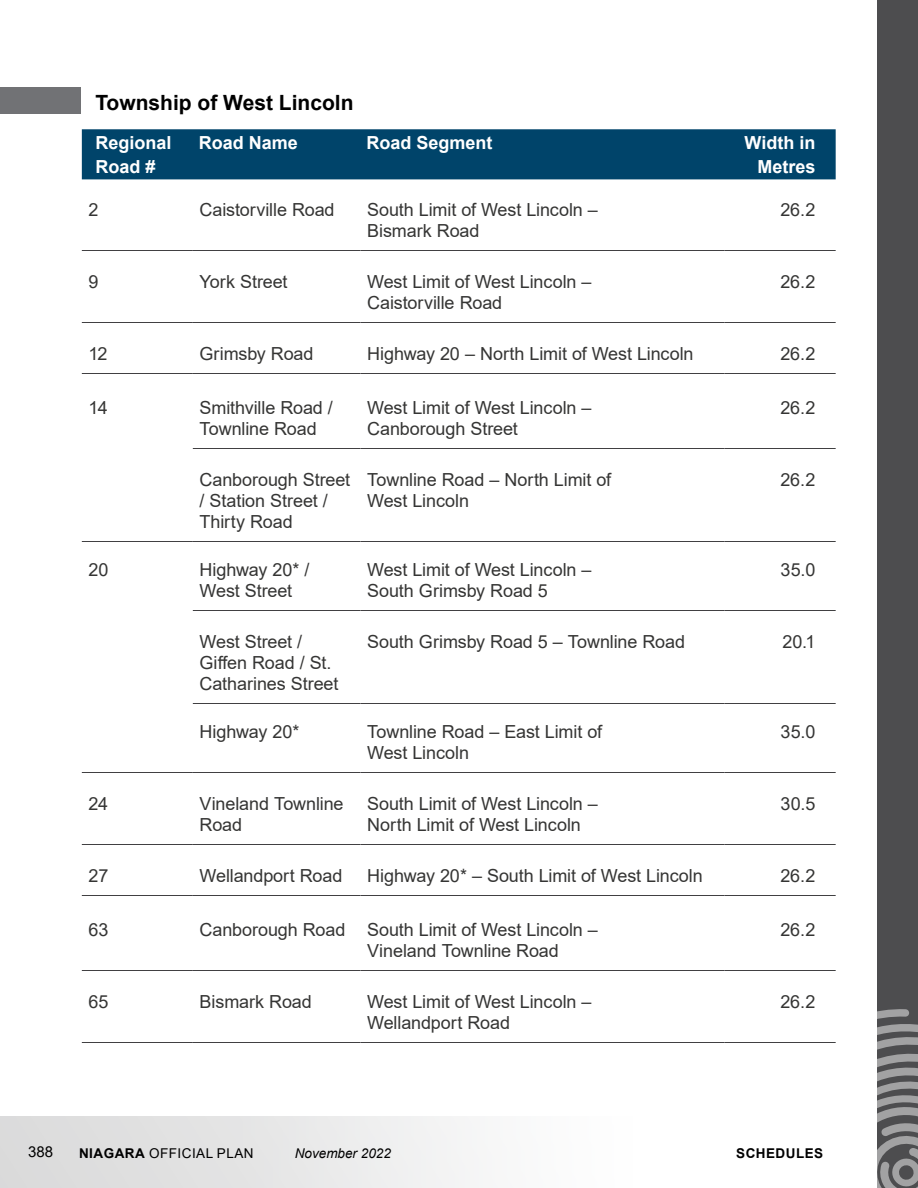
<style>
.page{position:relative;width:918px;height:1188px;background:#fff}
.page>*{position:absolute;margin:0;border:0;box-sizing:border-box;transform-origin:0 0}
.H3{font:700 21px "Arial";color:#000}
.body{font:18px/21px "Arial";letter-spacing:-.005em;color:#353534}
.table_heading{font:700 18px/24px "Arial";color:#fff}
.t1{font:15px "Arial";color:#000}
.t2{font:13.5px "Arial";letter-spacing:.035em;color:#000}
.t3{font:italic 13.5px "Arial";color:#000}
.t4{font:700 13.5px "Arial";letter-spacing:.035em;color:#000}
.s1{font-weight:700}
</style>
<div class="page">
<div style="left:0;top:1117px;width:878px;height:71px;background:linear-gradient(to right,#dadadb,#fff)"></div>
<div style="left:878px;top:0;width:40px;height:1188px;background:#4d4d4f"></div>
<svg style="left:876px;top:1008px;width:42px;height:180px"></svg>
<div style="left:0;top:88px;width:81px;height:26px;background:#717275"></div>
<div style="left:82px;top:129px;width:754px;height:50px;background:#00446a"></div>
<hr style="left:360px;top:322px;width:365px;height:1px;background:#414042">
<hr style="left:725px;top:322px;width:111px;height:1px;background:#414042">
<hr style="left:725px;top:448px;width:111px;height:1px;background:#414042">
<hr style="left:725px;top:541px;width:111px;height:1px;background:#414042">
<hr style="left:360px;top:610px;width:365px;height:1px;background:#414042">
<hr style="left:725px;top:610px;width:111px;height:1px;background:#414042">
<hr style="left:360px;top:703px;width:365px;height:1px;background:#414042">
<hr style="left:725px;top:703px;width:111px;height:1px;background:#414042">
<hr style="left:360px;top:772px;width:365px;height:1px;background:#414042">
<hr style="left:725px;top:772px;width:111px;height:1px;background:#414042">
<hr style="left:360px;top:844px;width:365px;height:1px;background:#414042">
<hr style="left:725px;top:844px;width:111px;height:1px;background:#414042">
<hr style="left:360px;top:895px;width:365px;height:1px;background:#414042">
<hr style="left:725px;top:895px;width:111px;height:1px;background:#414042">
<hr style="left:360px;top:970px;width:365px;height:1px;background:#414042">
<hr style="left:725px;top:970px;width:111px;height:1px;background:#414042">
<hr style="left:82px;top:250px;width:111px;height:1px;background:#414042">
<hr style="left:82px;top:322px;width:111px;height:1px;background:#414042">
<hr style="left:193px;top:322px;width:167px;height:1px;background:#414042">
<hr style="left:193px;top:610px;width:167px;height:1px;background:#414042">
<hr style="left:193px;top:772px;width:167px;height:1px;background:#414042">
<hr style="left:193px;top:844px;width:167px;height:1px;background:#414042">
<hr style="left:193px;top:895px;width:167px;height:1px;background:#414042">
<hr style="left:193px;top:970px;width:167px;height:1px;background:#414042">
<hr style="left:360px;top:373px;width:365px;height:1px;background:#414042">
<hr style="left:360px;top:541px;width:365px;height:1px;background:#414042">
<hr style="left:193px;top:703px;width:167px;height:1px;background:#414042">
<hr style="left:193px;top:448px;width:167px;height:1px;background:#414042">
<hr style="left:82px;top:844px;width:111px;height:1px;background:#414042">
<hr style="left:82px;top:895px;width:111px;height:1px;background:#414042">
<hr style="left:82px;top:970px;width:111px;height:1px;background:#414042">
<hr style="left:193px;top:373px;width:167px;height:1px;background:#414042">
<hr style="left:193px;top:541px;width:167px;height:1px;background:#414042">
<hr style="left:82px;top:373px;width:111px;height:1px;background:#414042">
<hr style="left:82px;top:541px;width:111px;height:1px;background:#414042">
<hr style="left:82px;top:772px;width:111px;height:1px;background:#414042">
<hr style="left:193px;top:250px;width:167px;height:1px;background:#414042">
<hr style="left:360px;top:250px;width:365px;height:1px;background:#414042">
<hr style="left:725px;top:250px;width:111px;height:1px;background:#414042">
<hr style="left:725px;top:373px;width:111px;height:1px;background:#414042">
<hr style="left:360px;top:448px;width:365px;height:1px;background:#414042">
<hr style="left:82px;top:1042px;width:111px;height:1px;background:#414042">
<hr style="left:193px;top:1042px;width:167px;height:1px;background:#414042">
<hr style="left:360px;top:1042px;width:365px;height:1px;background:#414042">
<hr style="left:725px;top:1042px;width:111px;height:1px;background:#414042">
<p class="H3" style="left:95px;top:88px;width:260px">Township of West Lincoln</p>
<p class="table_heading" style="left:95px;top:131px;width:78px">Regional<br>Road #</p>
<p class="table_heading" style="left:199px;top:131px;width:101px">Road Name</p>
<p class="table_heading" style="left:366px;top:131px;width:128px">Road Segment</p>
<p class="table_heading" style="left:745px;top:131px;width:72px;text-align:right">Width in<br>Metres</p>
<p class="body" style="left:89px;top:199px;width:12px">2</p>
<p class="body" style="left:200px;top:199px;width:136px">Caistorville Road</p>
<p class="body" style="left:367px;top:199px;width:232px">South Limit of West Lincoln –<br>Bismark Road</p>
<p class="body" style="left:780px;top:199px;width:37px">26.2</p>
<p class="body" style="left:89px;top:271px;width:12px">9</p>
<p class="body" style="left:200px;top:271px;width:89px">York Street</p>
<p class="body" style="left:367px;top:271px;width:226px">West Limit of West Lincoln –<br>Caistorville Road</p>
<p class="body" style="left:780px;top:271px;width:37px">26.2</p>
<p class="body" style="left:89px;top:343px;width:21px">12</p>
<p class="body" style="left:200px;top:343px;width:115px">Grimsby Road</p>
<p class="body" style="left:367px;top:343px;width:328px">Highway 20 – North Limit of West Lincoln</p>
<p class="body" style="left:780px;top:343px;width:37px">26.2</p>
<p class="body" style="left:89px;top:397px;width:21px">14</p>
<p class="body" style="left:200px;top:397px;width:135px">Smithville Road /<br>Townline Road</p>
<p class="body" style="left:367px;top:397px;width:226px">West Limit of West Lincoln –<br>Canborough Street</p>
<p class="body" style="left:780px;top:397px;width:37px">26.2</p>
<p class="body" style="left:200px;top:469px;width:152px">Canborough Street / Station Street /<br>Thirty Road</p>
<p class="body" style="left:367px;top:469px;width:245px">Townline Road – North Limit of<br>West Lincoln</p>
<p class="body" style="left:780px;top:469px;width:37px">26.2</p>
<p class="body" style="left:89px;top:559px;width:21px">20</p>
<p class="body" style="left:200px;top:559px;width:111px">Highway 20* /<br>West Street</p>
<p class="body" style="left:367px;top:559px;width:226px">West Limit of West Lincoln –<br>South Grimsby Road 5</p>
<p class="body" style="left:781px;top:559px;width:36px">35.0</p>
<p class="body" style="left:200px;top:631px;width:140px">West Street /<br>Giffen Road / St.<br>Catharines Street</p>
<p class="body" style="left:367px;top:631px;width:319px">South Grimsby Road 5 – Townline Road</p>
<p class="body" style="left:783px;top:631px;width:34px">20.1</p>
<p class="body" style="left:200px;top:721px;width:101px">Highway 20*</p>
<p class="body" style="left:367px;top:721px;width:236px">Townline Road – East Limit of<br>West Lincoln</p>
<p class="body" style="left:781px;top:721px;width:36px">35.0</p>
<p class="body" style="left:89px;top:793px;width:21px">24</p>
<p class="body" style="left:200px;top:793px;width:146px">Vineland Townline<br>Road</p>
<p class="body" style="left:367px;top:793px;width:232px">South Limit of West Lincoln –<br>North Limit of West Lincoln</p>
<p class="body" style="left:781px;top:793px;width:36px">30.5</p>
<p class="body" style="left:89px;top:865px;width:21px">27</p>
<p class="body" style="left:200px;top:865px;width:144px">Wellandport Road</p>
<p class="body" style="left:367px;top:865px;width:337px">Highway 20* – South Limit of West Lincoln</p>
<p class="body" style="left:780px;top:865px;width:37px">26.2</p>
<p class="body" style="left:89px;top:919px;width:22px">63</p>
<p class="body" style="left:200px;top:919px;width:147px">Canborough Road</p>
<p class="body" style="left:367px;top:919px;width:232px">South Limit of West Lincoln –<br>Vineland Townline Road</p>
<p class="body" style="left:780px;top:919px;width:37px">26.2</p>
<p class="body" style="left:89px;top:991px;width:22px">65</p>
<p class="body" style="left:200px;top:991px;width:114px">Bismark Road</p>
<p class="body" style="left:367px;top:991px;width:226px">West Limit of West Lincoln –<br>Wellandport Road</p>
<p class="body" style="left:780px;top:991px;width:37px">26.2</p>
<p class="t1" style="left:28px;top:1142px;width:27px">388</p>
<p class="t2" style="left:79px;top:1144px;width:176px"><span class="s1">NIAGARA</span> OFFICIAL PLAN</p>
<p class="t3" style="left:295px;top:1144px;width:98px">November 2022</p>
<p class="t4" style="left:736px;top:1144px;width:89px">SCHEDULES</p>
</div>
